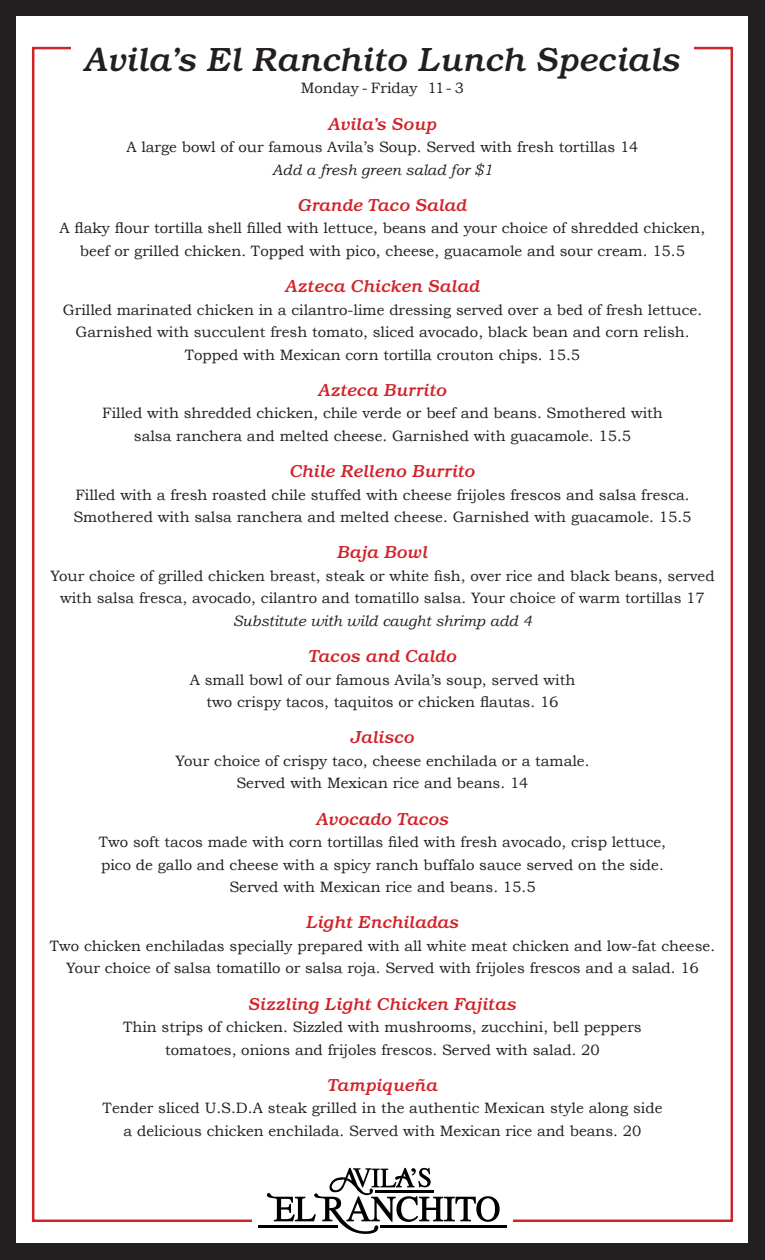
<style>
.page{position:relative;width:765px;height:1260px;background:#231f20}
.page>*{position:absolute;margin:0;border:0;box-sizing:border-box;transform-origin:0 0}
.PAGE_HEADER{font:italic 500 33.75px "Bookman";color:#231f20}
.Menu_Titles{font:italic 500 17.5px "Bookman";color:#d1232a}
.BODY_TEXT{font:15px/22.5px "Bookman Old Style";color:#231f20;text-align:center}
.Body_Italic{font:italic 15px "Bookman Old Style";color:#231f20}
</style>
<div class="page">
<div style="left:17px;top:17px;width:731px;height:1226px;background:#fff"></div>
<hr style="left:381px;top:1226px;width:126px;height:2px;background:#010101">
<hr style="left:258px;top:1226px;width:80px;height:2px;background:#010101">
<svg style="left:267px;top:1168px;width:233px;height:66px"></svg>
<p class="PAGE_HEADER" style="left:84px;top:39px;width:598px">Avila’s El Ranchito Lunch Specials</p>
<p class="BODY_TEXT" style="left:301px;top:77px;width:165px">Monday - Friday 11- 3</p>
<p class="Menu_Titles" style="left:328px;top:113px;width:110px">Avila’s Soup</p>
<p class="BODY_TEXT" style="left:126px;top:136px;width:514px">A large bowl of our famous Avila’s Soup. Served with fresh tortillas 14</p>
<p class="Body_Italic" style="left:272px;top:159px;width:222px">Add a fresh green salad for $1</p>
<p class="Menu_Titles" style="left:298px;top:194px;width:170px">Grande Taco Salad</p>
<p class="BODY_TEXT" style="left:60px;top:217px;width:647px">A flaky flour tortilla shell filled with lettuce, beans and your choice of shredded chicken, beef or grilled chicken. Topped with pico, cheese, guacamole and sour cream. 15.5</p>
<p class="Menu_Titles" style="left:285px;top:276px;width:196px">Azteca Chicken Salad</p>
<p class="BODY_TEXT" style="left:63px;top:298px;width:641px">Grilled marinated chicken in a cilantro-lime dressing served over a bed of fresh lettuce.<br>Garnished with succulent fresh tomato, sliced avocado, black bean and corn relish.<br>Topped with Mexican corn tortilla crouton chips. 15.5</p>
<p class="Menu_Titles" style="left:318px;top:379px;width:130px">Azteca Burrito</p>
<p class="BODY_TEXT" style="left:102px;top:402px;width:562px">Filled with shredded chicken, chile verde or beef and beans. Smothered with salsa ranchera and melted cheese. Garnished with guacamole. 15.5</p>
<p class="Menu_Titles" style="left:290px;top:461px;width:187px">Chile Relleno Burrito</p>
<p class="BODY_TEXT" style="left:73px;top:483px;width:620px;text-align:left">Filled with a fresh roasted chile stuffed with cheese frijoles frescos and salsa fresca.<br>Smothered with salsa ranchera and melted cheese. Garnished with guacamole. 15.5</p>
<p class="Menu_Titles" style="left:337px;top:542px;width:92px">Baja Bowl</p>
<p class="BODY_TEXT" style="left:50px;top:564px;width:666px">Your choice of grilled chicken breast, steak or white fish, over rice and black beans, served with salsa fresca, avocado, cilantro and tomatillo salsa. Your choice of warm tortillas 17</p>
<p class="Body_Italic" style="left:233px;top:611px;width:301px">Substitute with wild caught shrimp add 4</p>
<p class="Menu_Titles" style="left:308px;top:646px;width:150px">Tacos and Caldo</p>
<p class="BODY_TEXT" style="left:190px;top:668px;width:387px">A small bowl of our famous Avila’s soup, served with two crispy tacos, taquitos or chicken flautas. 16</p>
<p class="Menu_Titles" style="left:350px;top:727px;width:66px">Jalisco</p>
<p class="BODY_TEXT" style="left:175px;top:749px;width:416px">Your choice of crispy taco, cheese enchilada or a tamale.<br>Served with Mexican rice and beans. 14</p>
<p class="Menu_Titles" style="left:316px;top:808px;width:134px">Avocado Tacos</p>
<p class="BODY_TEXT" style="left:99px;top:831px;width:569px">Two soft tacos made with corn tortillas filed with fresh avocado, crisp lettuce, pico de gallo and cheese with a spicy ranch buffalo sauce served on the side.<br>Served with Mexican rice and beans. 15.5</p>
<p class="Menu_Titles" style="left:306px;top:912px;width:154px">Light Enchiladas</p>
<p class="BODY_TEXT" style="left:50px;top:934px;width:667px">Two chicken enchiladas specially prepared with all white meat chicken and low-fat cheese.<br>Your choice of salsa tomatillo or salsa roja. Served with frijoles frescos and a salad. 16</p>
<p class="Menu_Titles" style="left:249px;top:993px;width:269px">Sizzling Light Chicken Fajitas</p>
<p class="BODY_TEXT" style="left:123px;top:1016px;width:520px">Thin strips of chicken. Sizzled with mushrooms, zucchini, bell peppers tomatoes, onions and frijoles frescos. Served with salad. 20</p>
<p class="Menu_Titles" style="left:327px;top:1074px;width:112px">Tampiqueña</p>
<p class="BODY_TEXT" style="left:103px;top:1097px;width:561px">Tender sliced U.S.D.A steak grilled in the authentic Mexican style along side a delicious chicken enchilada. Served with Mexican rice and beans. 20</p>
</div>
